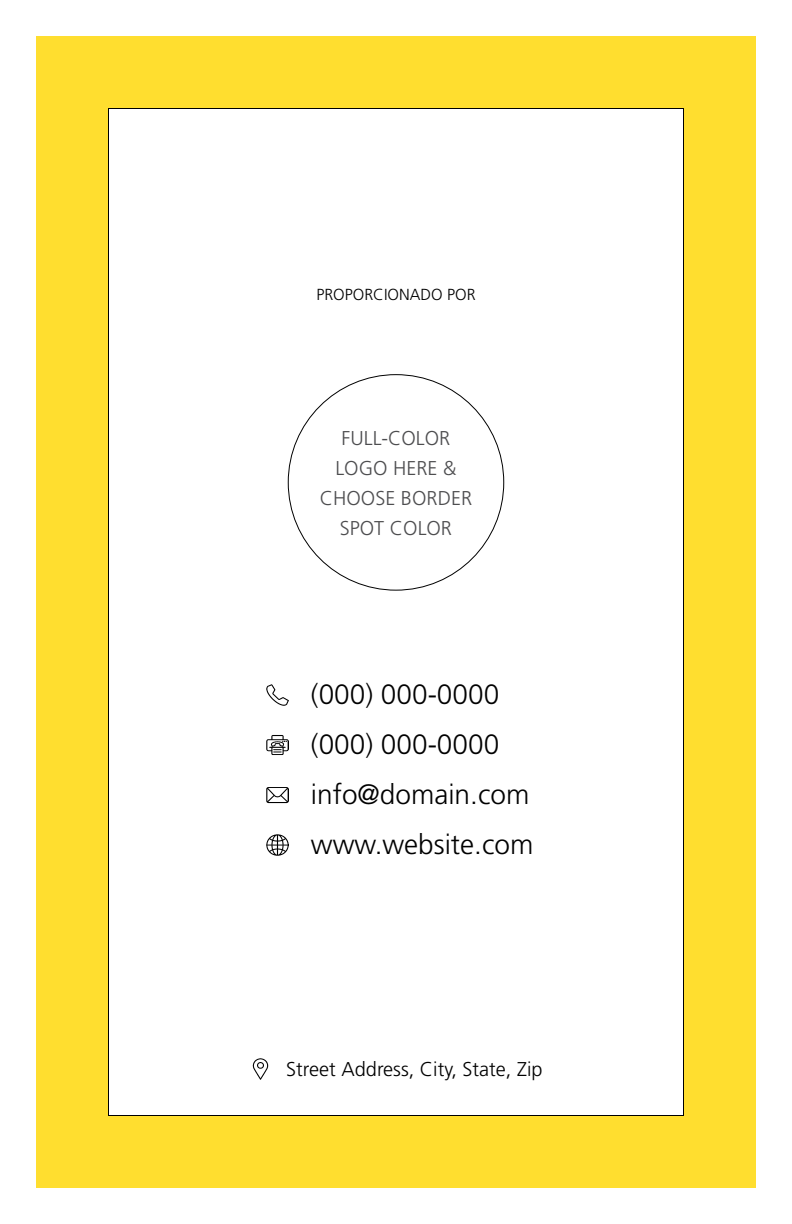
<style>
.page{position:relative;width:792px;height:1224px;background:#fff}
.page>*{position:absolute;margin:0;border:0;box-sizing:border-box;transform-origin:0 0}
.t1{font:300 28px/50px "Frutiger LT Std";color:#000}
.t2{font:300 20px/30px "Frutiger LT Std";color:#4d4d4f;text-align:center}
.t3{font:300 20px "Frutiger LT Std";color:#000}
.t4{font:300 16px "Frutiger LT Std";color:#000}
</style>
<div class="page">
<div style="left:36px;top:36px;width:720px;height:1152px;background:#ffde2f"></div>
<div style="left:108px;top:108px;width:576px;height:1008px;background:#fff"></div>
<img style="left:252px;top:1058px;width:17px;height:22px">
<img style="left:266px;top:684px;width:22px;height:22px">
<img style="left:266px;top:735px;width:22px;height:20px">
<img style="left:266px;top:787px;width:22px;height:17px">
<img style="left:266px;top:834px;width:22px;height:22px">
<p class="t4" style="left:316px;top:285px;width:161px">PROPORCIONADO POR</p>
<p class="t2" style="left:320px;top:423px;width:154px">FULL-COLOR<br>LOGO HERE &amp;<br>CHOOSE BORDER<br>SPOT COLOR</p>
<p class="t1" style="left:311px;top:669px;width:224px">(000) 000-0000 (000) 000-0000 info@domain.com www.website.com</p>
<p class="t3" style="left:286px;top:1058px;width:258px">Street Address, City, State, Zip</p>
</div>
